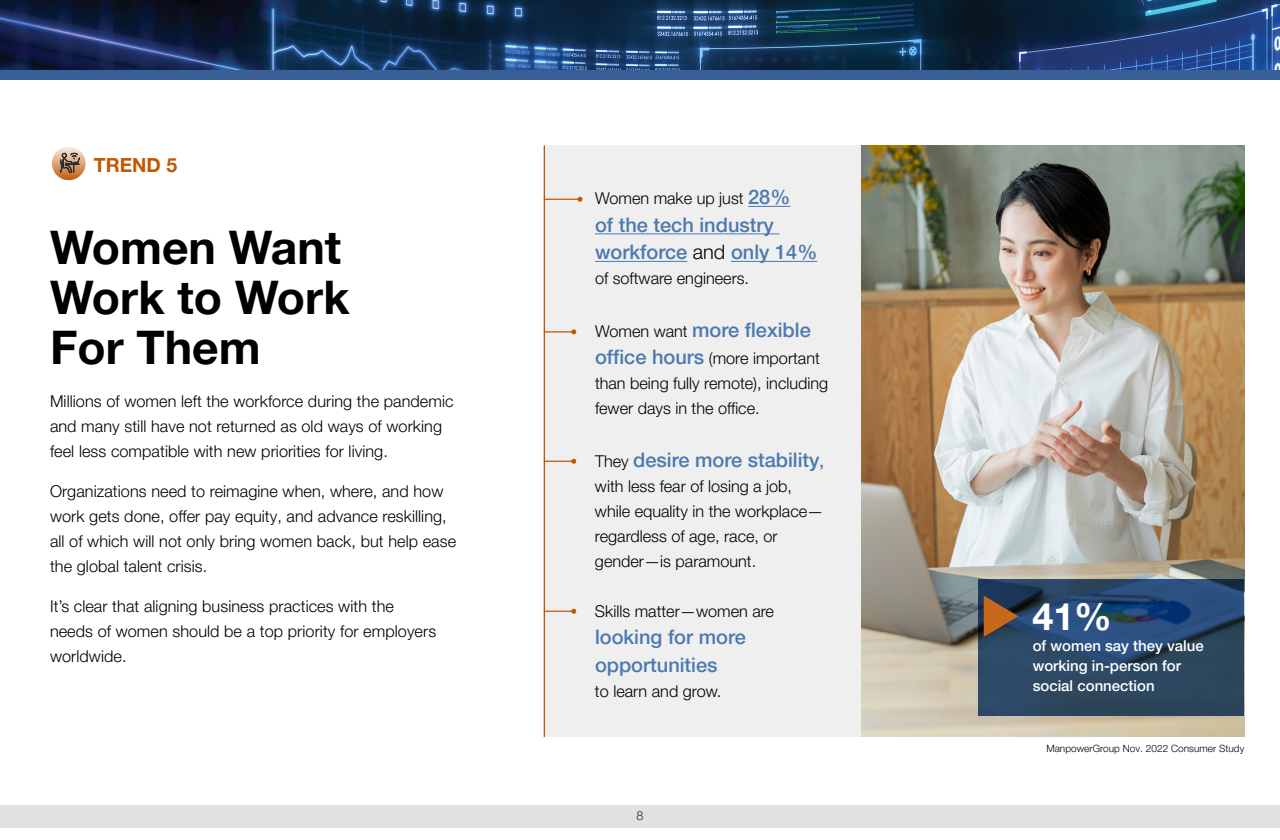
<style>
.page{position:relative;width:1280px;height:840px;background:#fff}
.page>*{position:absolute;margin:0;border:0;box-sizing:border-box;transform-origin:0 0}
.t1{font:700 46.25px/50px "Helvetica Neue LT Pro";color:#000}
.t2{font:700 37.75px "Helvetica Neue LT Pro";color:#fff}
.t3{font:500 20px/27.5px "Helvetica Neue LT Pro";color:#4c79af}
.t4{font:700 19.38px "Helvetica Neue LT Pro";color:#c25700}
.t5{font:300 16.25px/25px "Helvetica Neue LT Pro";letter-spacing:.005em;color:#000}
.t6{font:500 15px/20px "Helvetica Neue LT Pro";color:#fff}
.t7{font:300 12.5px "Helvetica Neue LT Pro";color:#282a32}
.t8{font:300 10px "Helvetica Neue LT Pro";letter-spacing:.005em;color:#000}
.s1{font-weight:500;font-size:20px;color:#4c79af}
.s2{font-weight:300;color:#000}
.s3{font-weight:300;font-size:16.25px;color:#000}
.s4{font-size:16.25px}
</style>
<div class="page">
<div style="left:0;top:805px;width:1280px;height:23px;background:#e1e1e2"></div>
<img style="left:0;top:0;width:1280px;height:70px">
<div style="left:0;top:70px;width:1280px;height:10px;background:#386097"></div>
<div style="left:544px;top:145px;width:318px;height:592px;background:#efefef"></div>
<img style="left:862px;top:145px;width:382px;height:592px">
<hr style="left:748px;top:206px;width:42px;height:1px;background:#4c79af">
<hr style="left:595px;top:233px;width:184px;height:1px;background:#4c79af">
<hr style="left:595px;top:261px;width:92px;height:1px;background:#4c79af">
<hr style="left:731px;top:261px;width:86px;height:1px;background:#4c79af">
<hr style="left:544px;top:145px;width:1px;height:592px;background:#c25700">
<hr style="left:544px;top:331px;width:30px;height:1px;background:#c25700">
<svg style="left:571px;top:329px;width:5px;height:5px"></svg>
<hr style="left:544px;top:461px;width:30px;height:1px;background:#c25700">
<svg style="left:571px;top:459px;width:5px;height:5px"></svg>
<hr style="left:544px;top:611px;width:30px;height:1px;background:#c25700">
<svg style="left:571px;top:609px;width:5px;height:5px"></svg>
<hr style="left:544px;top:199px;width:36px;height:1px;background:#c25700">
<svg style="left:578px;top:197px;width:4px;height:5px"></svg>
<svg style="left:979px;top:579px;width:265px;height:137px;background:#294667"></svg>
<svg style="left:51px;top:146px;width:35px;height:35px"></svg>
<div style="left:51px;top:146px;width:36px;height:35px;border:1px solid #fff;border-radius:50%"></div>
<svg style="left:60px;top:153px;width:20px;height:20px"></svg>
<svg style="left:984px;top:596px;width:35px;height:41px"></svg>
<p class="t4" style="left:94px;top:153px;width:85px">TREND 5</p>
<h1 class="t1" style="left:50px;top:221px;width:301px">Women Want<br>Work to Work<br>For Them</h1>
<p class="t5" style="left:50px;top:389px;width:405px">Millions of women left the workforce during the pandemic and many still have not returned as old ways of working feel less compatible with new priorities for living.</p>
<p class="t5" style="left:50px;top:479px;width:408px">Organizations need to reimagine when, where, and how work gets done, offer pay equity, and advance reskilling, all of which will not only bring women back, but help ease the global talent crisis.</p>
<p class="t5" style="left:50px;top:594px;width:388px">It’s clear that aligning business practices with the needs of women should be a top priority for employers worldwide.</p>
<p class="t5" style="left:595px;top:186px;width:197px">Women make up just <span class="s1">28%</span></p>
<p class="t3" style="left:595px;top:211px;width:224px">of the tech industry workforce <span class="s2">and</span> only 14%</p>
<p class="t5" style="left:595px;top:266px;width:156px">of software engineers.</p>
<p class="t3" style="left:595px;top:316px;width:217px"><span class="s3">Women want</span> more flexible</p>
<p class="t5" style="left:595px;top:346px;width:235px"><span class="s1">office hours</span> (more important than being fully remote), including fewer days in the office.</p>
<p class="t3" style="left:595px;top:446px;width:231px"><span class="s3">They</span> desire more stability<span class="s4">,</span></p>
<p class="t5" style="left:595px;top:473px;width:230px">with less fear of losing a job, while equality in the workplace— regardless of age, race, or gender—is paramount.</p>
<p class="t5" style="left:595px;top:598px;width:181px">Skills matter—women are</p>
<p class="t3" style="left:595px;top:623px;width:152px">looking for more opportunities</p>
<p class="t5" style="left:595px;top:678px;width:128px">to learn and grow.</p>
<p class="t7" style="left:637px;top:808px;width:8px">8</p>
<h2 class="t2" style="left:1032px;top:593px;width:81px">41%</h2>
<p class="t6" style="left:1033px;top:636px;width:173px">of women say they value working in-person for social connection</p>
<p class="t8" style="left:1046px;top:743px;width:200px">ManpowerGroup Nov. 2022 Consumer Study</p>
</div>
